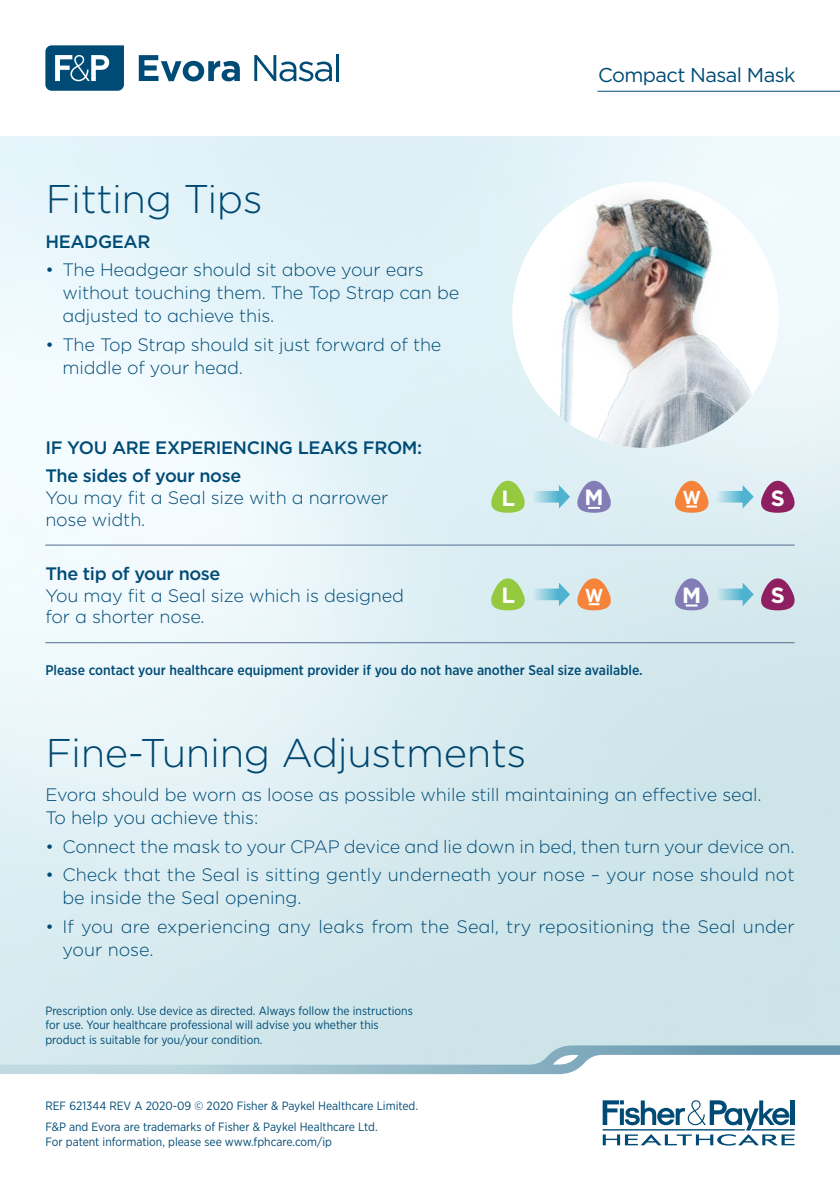
<style>
.page{position:relative;width:840px;height:1191px;background:#fff}
.page>*{position:absolute;margin:0;border:0;box-sizing:border-box;transform-origin:0 0}
.t1{font:300 40px "Gotham";letter-spacing:-.01em;color:#004b75}
.t2{font:700 22px "Gotham";color:#fff}
.t3{font:20px "Gotham";letter-spacing:-.03em;color:#004b75}
.t4{font:700 18.6px "Gotham Narrow";color:#fff}
.t5{font:300 18px/23px "Gotham";letter-spacing:-.01em;color:#004b75}
.t6{font:500 18px "Gotham";letter-spacing:-.02em;color:#004b75}
.t7{font:500 14px "Gotham Narrow";color:#004b75}
.t8{font:12px/14.4px "Gotham Narrow";color:#004b75}
</style>
<div class="page">
<svg style="left:45px;top:45px;width:79px;height:46px;background:#2f6c8e"></svg>
<svg style="left:139px;top:55px;width:101px;height:26px"></svg>
<svg style="left:254px;top:55px;width:78px;height:26px"></svg>
<hr style="left:336px;top:54px;width:3px;height:27px;background:#004b75">
<svg style="left:602px;top:1100px;width:192px;height:45px"></svg>
<svg style="left:0;top:1045px;width:839px;height:29px"></svg>
<hr style="left:597px;top:91px;width:242px;height:1px;background:#004b75">
<img style="left:512px;top:181px;width:266px;height:267px;border-radius:133px">
<hr style="left:45px;top:544px;width:749px;height:1px;background:#536d91">
<hr style="left:45px;top:642px;width:749px;height:1px;background:#536d91">
<svg style="left:483px;top:481px;width:135px;height:32px;background:#b5cec3"></svg>
<svg style="left:667px;top:481px;width:134px;height:32px;background:#caafb3"></svg>
<svg style="left:483px;top:578px;width:135px;height:32px;background:#c7ceab"></svg>
<svg style="left:667px;top:578px;width:134px;height:32px;background:#afabc6"></svg>
<h1 class="t1" style="left:45px;top:174px;width:219px">Fitting Tips</h1>
<p class="t6" style="left:45px;top:230px;width:106px">HEADGEAR</p>
<p class="t5" style="left:62px;top:258px;width:398px;text-indent:-17px">• The Headgear should sit above your ears without touching them. The Top Strap can be adjusted to achieve this.</p>
<p class="t5" style="left:62px;top:333px;width:380px;text-indent:-17px">• The Top Strap should sit just forward of the middle of your head.</p>
<p class="t6" style="left:45px;top:436px;width:378px">IF YOU ARE EXPERIENCING LEAKS FROM:</p>
<p class="t6" style="left:45px;top:464px;width:197px">The sides of your nose</p>
<p class="t5" style="left:45px;top:486px;width:344px;line-height:21.6px">You may fit a Seal size with a narrower nose width.</p>
<p class="t3" style="left:597px;top:62px;width:199px">Compact Nasal Mask</p>
<p class="t2" style="left:501px;top:483px;width:15px">L</p>
<p class="t2" style="left:584px;top:483px;width:21px">M</p>
<p class="t4" style="left:682px;top:486px;width:20px">W</p>
<p class="t2" style="left:770px;top:483px;width:16px">S</p>
<p class="t6" style="left:45px;top:562px;width:176px">The tip of your nose</p>
<p class="t5" style="left:45px;top:584px;width:360px;line-height:21.6px">You may fit a Seal size which is designed for a shorter nose.</p>
<p class="t2" style="left:501px;top:581px;width:15px">L</p>
<p class="t4" style="left:584px;top:583px;width:20px">W</p>
<p class="t2" style="left:681px;top:580px;width:21px">M</p>
<p class="t2" style="left:770px;top:581px;width:16px">S</p>
<p class="t7" style="left:45px;top:661px;width:598px">Please contact your healthcare equipment provider if you do not have another Seal size available.</p>
<h1 class="t1" style="left:45px;top:727px;width:482px">Fine-Tuning Adjustments</h1>
<p class="t5" style="left:45px;top:782px;width:717px">Evora should be worn as loose as possible while still maintaining an effective seal.<br>To help you achieve this:</p>
<p class="t5" style="left:45px;top:834px;width:750px">• Connect the mask to your CPAP device and lie down in bed, then turn your device on.</p>
<p class="t5" style="left:62px;top:863px;width:733px;text-indent:-17px">• Check that the Seal is sitting gently underneath your nose – your nose should not be inside the Seal opening.</p>
<p class="t5" style="left:62px;top:914px;width:733px;text-indent:-17px">• If you are experiencing any leaks from the Seal, try repositioning the Seal under your nose.</p>
<p class="t8" style="left:45px;top:1003px;width:369px">Prescription only. Use device as directed. Always follow the instructions for use. Your healthcare professional will advise you whether this product is suitable for you/your condition.</p>
<p class="t8" style="left:45px;top:1098px;width:374px">REF 621344 REV A 2020-09 © 2020 Fisher &amp; Paykel Healthcare Limited.</p>
<p class="t8" style="left:45px;top:1119px;width:334px">F&amp;P and Evora are trademarks of Fisher &amp; Paykel Healthcare Ltd.<br>For patent information, please see www.fphcare.com/ip</p>
</div>
